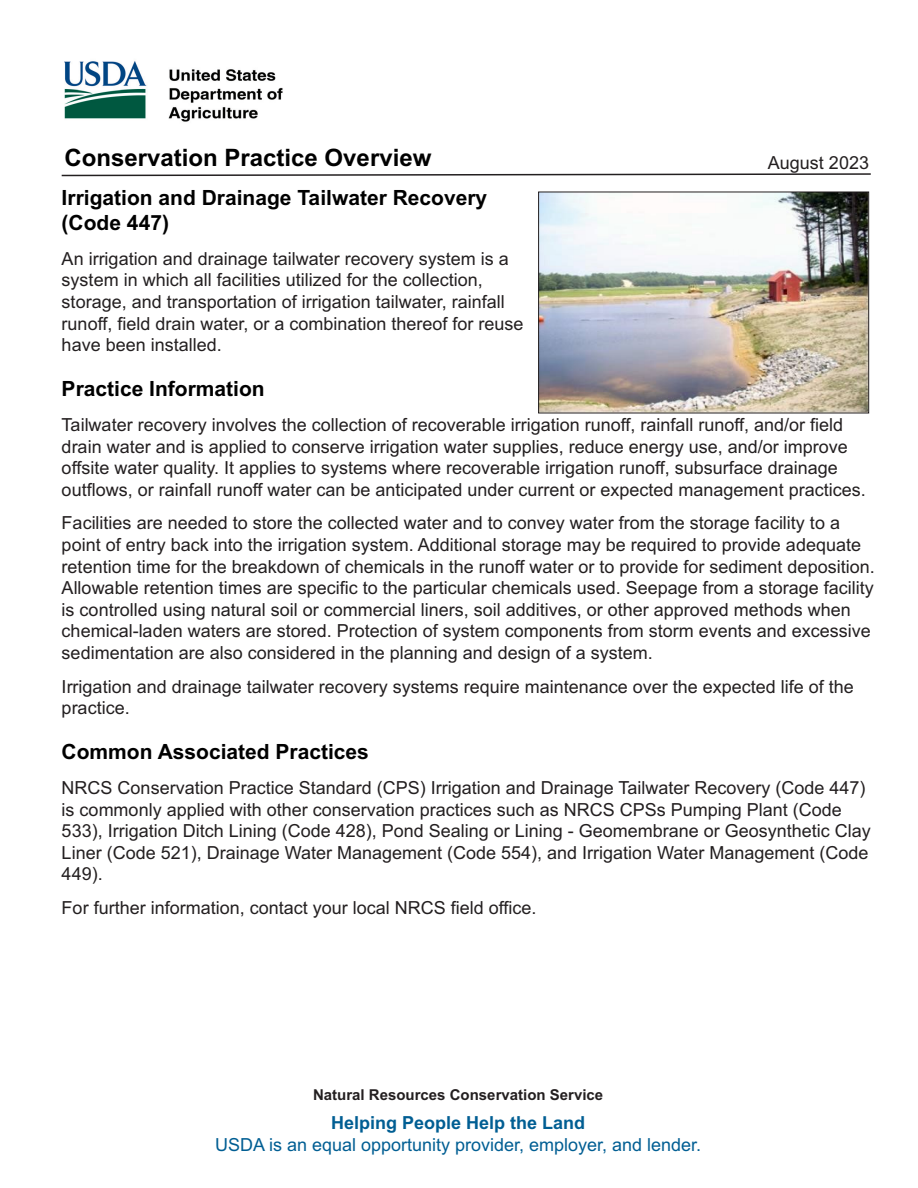
<style>
.page{position:relative;width:918px;height:1188px;background:#fff}
.page>*{position:absolute;margin:0;border:0;box-sizing:border-box;transform-origin:0 0}
.Topic{font:700 24px "Arial";color:#000}
.Topic-2{font:700 21px/25.2px "Arial";color:#000}
.t1{font:18px/21.6px "Arial";color:#231f20}
.t2{font:18px "Arial";color:#005e93}
.t3{font:700 18px "Arial";color:#005e93}
.t4{font:700 15px "Arial";color:#231f20}
</style>
<div class="page">
<svg style="left:61px;top:173px;width:810px;height:4px"></svg>
<img style="left:64px;top:61px;width:219px;height:61px">
<img style="left:540px;top:194px;width:327px;height:217px">
<div style="left:538px;top:192px;width:331px;height:221px;border:1px solid #231f20"></div>
<h2 class="Topic" style="left:65px;top:148px;width:368px">Conservation Practice Overview</h2>
<h2 class="Topic-2" style="left:62px;top:187px;width:427px">Irrigation and Drainage Tailwater Recovery (Code 447)</h2>
<p class="t1" style="left:62px;top:249px;width:463px">An irrigation and drainage tailwater recovery system is a system in which all facilities utilized for the collection, storage, and transportation of irrigation tailwater, rainfall runoff, field drain water, or a combination thereof for reuse have been installed.</p>
<h2 class="Topic-2" style="left:62px;top:378px;width:205px">Practice Information</h2>
<p class="t1" style="left:62px;top:416px;width:806px">Tailwater recovery involves the collection of recoverable irrigation runoff, rainfall runoff, and/or field drain water and is applied to conserve irrigation water supplies, reduce energy use, and/or improve offsite water quality. It applies to systems where recoverable irrigation runoff, subsurface drainage outflows, or rainfall runoff water can be anticipated under current or expected management practices.</p>
<p class="t1" style="left:62px;top:514px;width:815px">Facilities are needed to store the collected water and to convey water from the storage facility to a point of entry back into the irrigation system. Additional storage may be required to provide adequate retention time for the breakdown of chemicals in the runoff water or to provide for sediment deposition.<br>Allowable retention times are specific to the particular chemicals used. Seepage from a storage facility is controlled using natural soil or commercial liners, soil additives, or other approved methods when chemical-laden waters are stored. Protection of system components from storm events and excessive sedimentation are also considered in the planning and design of a system.</p>
<p class="t1" style="left:62px;top:677px;width:794px">Irrigation and drainage tailwater recovery systems require maintenance over the expected life of the practice.</p>
<h2 class="Topic-2" style="left:62px;top:741px;width:309px">Common Associated Practices</h2>
<p class="t1" style="left:62px;top:779px;width:811px">NRCS Conservation Practice Standard (CPS) Irrigation and Drainage Tailwater Recovery (Code 447) is commonly applied with other conservation practices such as NRCS CPSs Pumping Plant (Code 533), Irrigation Ditch Lining (Code 428), Pond Sealing or Lining - Geomembrane or Geosynthetic Clay Liner (Code 521), Drainage Water Management (Code 554), and Irrigation Water Management (Code 449).</p>
<p class="t1" style="left:62px;top:899px;width:476px">For further information, contact your local NRCS field office.</p>
<p class="t1" style="left:768px;top:154px;width:103px">August 2023</p>
<p class="t4" style="left:313px;top:1089px;width:292px">Natural Resources Conservation Service</p>
<p class="t3" style="left:331px;top:1116px;width:256px">Helping People Help the Land</p>
<p class="t2" style="left:215px;top:1138px;width:488px">USDA is an equal opportunity provider, employer, and lender.</p>
</div>
